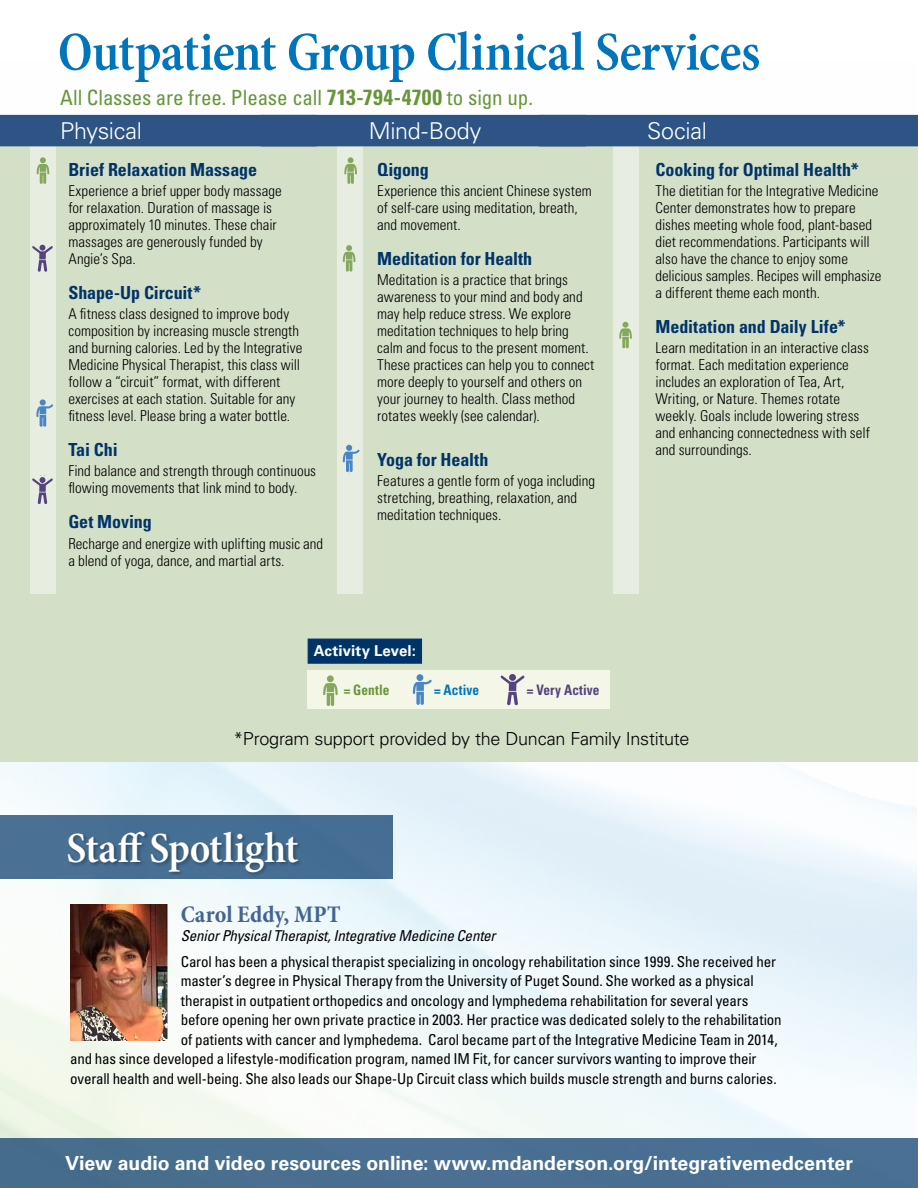
<style>
.page{position:relative;width:918px;height:1188px;background:#fff}
.page>*{position:absolute;margin:0;border:0;box-sizing:border-box;transform-origin:0 0}
.t1{font:600 condensed 55.5px "Minion Pro";letter-spacing:-.01em;color:#0075bc}
.t2{font:600 condensed 43.5px "Minion Pro";letter-spacing:-.01em;color:#fff}
.t3{font:700 condensed 24px "Minion Pro";letter-spacing:.005em;color:#446491}
.t4{font:300 23.25px "Univers LT Std";letter-spacing:-.01em;color:#fff}
.t5{font:condensed 21px "Univers LT Std";letter-spacing:-.005em;color:#67963a}
.t6{font:700 19.5px "Univers LT Std";color:#fff}
.t7{font:700 condensed 18px "Univers LT Std";letter-spacing:-.005em;color:#003468}
.t8{font:300 18px "Univers LT Std";letter-spacing:-.015em;color:#000}
.t9{font:300 condensed 15px/17px "Univers LT Std";color:#000}
.t10{font:condensed 15px "Univers LT Std";letter-spacing:-.01em;color:#000}
.t11{font:italic condensed 15px "Univers LT Std";letter-spacing:-.015em;color:#000}
.t12{font:700 15px "Univers LT Std";letter-spacing:.01em;color:#fff}
.t13{font:700 condensed 14.4px "Univers LT Std";letter-spacing:.01em;color:#55437e;scale:.93 1}
.t14{font:700 condensed 14.4px "Univers LT Std";letter-spacing:.005em;color:#67963a;scale:.93 1}
.t15{font:700 condensed 14.4px "Univers LT Std";letter-spacing:.01em;color:#0075bc;scale:.93 1}
.s1{font-weight:700;font-size:21.9px}
.s2{font-size:13.35px}
</style>
<div class="page">
<img style="left:0;top:114px;width:917px;height:1024px">
<div style="left:0;top:115px;width:918px;height:647px;background:#d4dfc7"></div>
<div style="left:30px;top:137px;width:26px;height:457px;background:#e7ede0"></div>
<div style="left:337px;top:126px;width:25px;height:468px;background:#e7ede0"></div>
<div style="left:614px;top:134px;width:25px;height:460px;background:#e7ede0"></div>
<div style="left:0;top:115px;width:316px;height:31px;background:#2d5485"></div>
<div style="left:261px;top:115px;width:325px;height:31px;background:#2d5485"></div>
<div style="left:539px;top:115px;width:379px;height:31px;background:#2d5485"></div>
<svg style="left:37px;top:157px;width:12px;height:27px"></svg>
<svg style="left:344px;top:157px;width:13px;height:27px"></svg>
<svg style="left:343px;top:245px;width:12px;height:27px"></svg>
<svg style="left:343px;top:445px;width:17px;height:27px"></svg>
<svg style="left:32px;top:245px;width:21px;height:27px"></svg>
<svg style="left:32px;top:477px;width:21px;height:27px"></svg>
<div style="left:40px;top:399px;width:6px;height:7px;background:#4a85c5;border-radius:50%"></div>
<svg style="left:36px;top:404px;width:17px;height:23px"></svg>
<svg style="left:619px;top:322px;width:13px;height:26px"></svg>
<div style="left:0;top:1138px;width:918px;height:50px;background:#496f92"></div>
<img style="left:70px;top:904px;width:97px;height:137px">
<div style="left:0;top:815px;width:393px;height:63px;background:#466e94"></div>
<div style="left:67px;top:831px;width:236px;height:46px;background:#000;opacity:.3"></div>
<div style="left:308px;top:671px;width:302px;height:38px;background:#f4f6e7"></div>
<div style="left:308px;top:639px;width:114px;height:25px;background:#003468;border:1px solid #003468"></div>
<div style="left:327px;top:675px;width:7px;height:7px;background:#84a85e;border-radius:50%"></div>
<svg style="left:323px;top:683px;width:15px;height:23px"></svg>
<div style="left:417px;top:674px;width:6px;height:7px;background:#4a85c5;border-radius:50%"></div>
<svg style="left:413px;top:680px;width:19px;height:25px"></svg>
<svg style="left:501px;top:675px;width:24px;height:30px"></svg>
<h1 class="t1" style="left:58px;top:19px;width:704px">Outpatient Group Clinical Services</h1>
<h3 class="t5" style="left:60px;top:84px;width:475px">All Classes are free. Please call <span class="s1">713-794-4700</span> to sign up.</h3>
<h3 class="t4" style="left:60px;top:117px;width:83px">Physical</h3>
<h3 class="t4" style="left:369px;top:117px;width:114px">Mind-Body</h3>
<h3 class="t4" style="left:647px;top:117px;width:61px">Social</h3>
<p class="t7" style="left:68px;top:159px;width:190px">Brief Relaxation Massage</p>
<p class="t9" style="left:68px;top:182px;width:215px">Experience a brief upper body massage for relaxation. Duration of massage is approximately 10 minutes. These chair massages are generously funded by<br>Angie’s Spa.</p>
<p class="t7" style="left:68px;top:282px;width:134px">Shape-Up Circuit*</p>
<p class="t9" style="left:68px;top:306px;width:236px">A fitness class designed to improve body composition by increasing muscle strength and burning calories. Led by the Integrative Medicine Physical Therapist, this class will follow a “circuit” format, with different exercises at each station. Suitable for any fitness level. Please bring a water bottle.</p>
<p class="t7" style="left:68px;top:439px;width:51px">Tai Chi</p>
<p class="t9" style="left:68px;top:463px;width:249px">Find balance and strength through continuous flowing movements that link mind to body.</p>
<p class="t7" style="left:68px;top:511px;width:85px">Get Moving</p>
<p class="t9" style="left:68px;top:535px;width:256px">Recharge and energize with uplifting music and a blend of yoga, dance, and martial arts.</p>
<p class="t7" style="left:377px;top:159px;width:53px">Qigong</p>
<p class="t9" style="left:377px;top:182px;width:216px">Experience this ancient Chinese system of self-care using meditation, breath, and movement.</p>
<p class="t7" style="left:377px;top:248px;width:157px">Meditation for Health</p>
<p class="t9" style="left:377px;top:272px;width:219px">Meditation is a practice that brings awareness to your mind and body and may help reduce stress. We explore meditation techniques to help bring calm and focus to the present moment.<br>These practices can help you to connect more deeply to yourself and others on your journey to health. Class method rotates weekly (see calendar).</p>
<p class="t7" style="left:377px;top:449px;width:113px">Yoga for Health</p>
<p class="t9" style="left:377px;top:473px;width:219px">Features a gentle form of yoga including stretching, breathing, relaxation, and meditation techniques.</p>
<p class="t7" style="left:656px;top:159px;width:205px">Cooking for Optimal Health*</p>
<p class="t9" style="left:656px;top:182px;width:228px">The dietitian for the Integrative Medicine Center demonstrates how to prepare dishes meeting whole food, plant-based diet recommendations. Participants will also have the chance to enjoy some delicious samples. Recipes will emphasize a different theme each month.</p>
<p class="t7" style="left:656px;top:316px;width:192px">Meditation and Daily Life*</p>
<p class="t9" style="left:656px;top:339px;width:216px">Learn meditation in an interactive class format. Each meditation experience includes an exploration of Tea, Art, Writing, or Nature. Themes rotate weekly. Goals include lowering stress and enhancing connectedness with self and surroundings.</p>
<p class="t12" style="left:314px;top:642px;width:104px">Activity Level:</p>
<p class="t14" style="left:344px;top:681px;width:51px"><span class="s2">=</span> Gentle</p>
<p class="t15" style="left:434px;top:681px;width:50px"><span class="s2">=</span> Active</p>
<p class="t13" style="left:527px;top:681px;width:80px"><span class="s2">=</span> Very Active</p>
<p class="t8" style="left:234px;top:728px;width:457px">*Program support provided by the Duncan Family Institute</p>
<h2 class="t2" style="left:67px;top:822px;width:233px">Staff Spotlight</h2>
<h3 class="t3" style="left:181px;top:900px;width:161px">Carol Eddy, MPT</h3>
<p class="t11" style="left:181px;top:926px;width:316px">Senior Physical Therapist, Integrative Medicine Center</p>
<p class="t10" style="left:181px;top:952px;width:597px">Carol has been a physical therapist specializing in oncology rehabilitation since 1999. She received her</p>
<p class="t10" style="left:181px;top:972px;width:575px">master’s degree in Physical Therapy from the University of Puget Sound. She worked as a physical</p>
<p class="t10" style="left:181px;top:991px;width:569px">therapist in outpatient orthopedics and oncology and lymphedema rehabilitation for several years</p>
<p class="t10" style="left:181px;top:1011px;width:603px">before opening her own private practice in 2003. Her practice was dedicated solely to the rehabilitation</p>
<p class="t10" style="left:181px;top:1030px;width:598px">of patients with cancer and lymphedema. Carol became part of the Integrative Medicine Team in 2014,</p>
<p class="t10" style="left:70px;top:1050px;width:688px">and has since developed a lifestyle-modification program, named IM Fit, for cancer survivors wanting to improve their</p>
<p class="t10" style="left:70px;top:1069px;width:708px">overall health and well-being. She also leads our Shape-Up Circuit class which builds muscle strength and burns calories.</p>
<h3 class="t6" style="left:65px;top:1152px;width:789px">View audio and video resources online: www.mdanderson.org/integrativemedcenter</h3>
</div>
